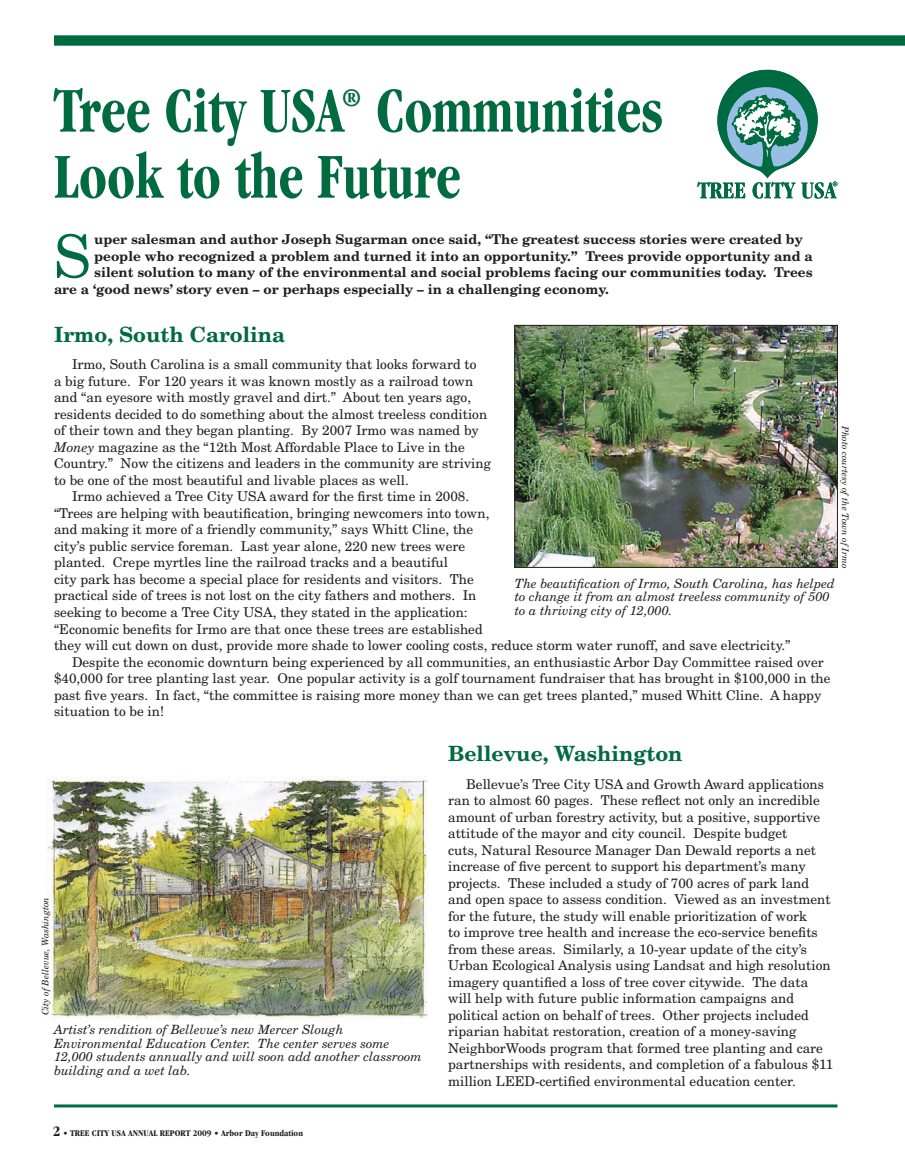
<style>
.page{position:relative;width:905px;height:1175px;background:#fff}
.page>*{position:absolute;margin:0;border:0;box-sizing:border-box;transform-origin:0 0}
.t1{font:700 condensed 66px/66px "Garamond";color:#006a41;scale:.85 1}
.t2{font:59.25px "New Century Schlbk";color:#006a41}
.t3{font:700 condensed 26.25px "Garamond";color:#006a41}
.t4{font:700 21px "New Century Schlbk";color:#006a41}
.t5{font:13.5px/16.5px "New Century Schlbk";color:#231f20}
.t6{font:700 13.5px "New Century Schlbk";color:#231f20}
.t7{font:italic 12.75px/13.5px "New Century Schlbk";color:#231f20}
.t8{font:italic 9px "New Century Schlbk";color:#231f20}
.t9{font:700 condensed 9px "Garamond";color:#231f20;scale:1.05 1}
.s1{font-style:italic}
.s2{font-size:15px}
</style>
<div class="page">
<svg style="left:54px;top:35px;width:850px;height:11px"></svg>
<svg style="left:697px;top:70px;width:140px;height:128px"></svg>
<hr style="left:54px;top:1104px;width:783px;height:3px;background:#006a41">
<img style="left:516px;top:327px;width:319px;height:239px">
<div style="left:514px;top:325px;width:323px;height:243px;border:1px solid #231f20"></div>
<img style="left:47px;top:776px;width:381px;height:244px">
<h1 class="t1" style="left:54px;top:77px;width:343px">Tree City USA</h1>
<h3 class="t3" style="left:341px;top:83px;width:22px">®</h3>
<h1 class="t1" style="left:54px;top:77px;width:718px;text-indent:322px">Communities<br>Look to the Future</h1>
<h2 class="t2" style="left:54px;top:220px;width:39px">S</h2>
<p class="t6" style="left:94px;top:231px;width:710px">uper salesman and author Joseph Sugarman once said, “The greatest success stories were created by</p>
<p class="t6" style="left:94px;top:247px;width:720px">people who recognized a problem and turned it into an opportunity.” Trees provide opportunity and a</p>
<p class="t6" style="left:94px;top:264px;width:719px">silent solution to many of the environmental and social problems facing our communities today. Trees</p>
<p class="t6" style="left:54px;top:280px;width:556px">are a ‘good news’ story even – or perhaps especially – in a challenging economy.</p>
<h3 class="t4" style="left:54px;top:321px;width:233px">Irmo, South Carolina</h3>
<p class="t5" style="left:72px;top:356px;width:406px">Irmo, South Carolina is a small community that looks forward to</p>
<p class="t5" style="left:54px;top:373px;width:421px">a big future. For 120 years it was known mostly as a railroad town</p>
<p class="t5" style="left:54px;top:389px;width:418px">and “an eyesore with mostly gravel and dirt.” About ten years ago,</p>
<p class="t5" style="left:54px;top:406px;width:435px">residents decided to do something about the almost treeless condition</p>
<p class="t5" style="left:54px;top:422px;width:426px">of their town and they began planting. By 2007 Irmo was named by</p>
<p class="t5" style="left:54px;top:439px;width:412px"><span class="s1">Money</span> magazine as the “12th Most Affordable Place to Live in the</p>
<p class="t5" style="left:54px;top:455px;width:438px">Country.” Now the citizens and leaders in the community are striving</p>
<p class="t5" style="left:54px;top:472px;width:356px">to be one of the most beautiful and livable places as well.</p>
<p class="t5" style="left:72px;top:488px;width:398px">Irmo achieved a Tree City USA award for the first time in 2008.</p>
<p class="t5" style="left:54px;top:505px;width:437px">“Trees are helping with beautification, bringing newcomers into town,</p>
<p class="t5" style="left:54px;top:521px;width:421px">and making it more of a friendly community,” says Whitt Cline, the</p>
<p class="t5" style="left:54px;top:538px;width:413px">city’s public service foreman. Last year alone, 220 new trees were</p>
<p class="t5" style="left:54px;top:554px;width:395px">planted. Crepe myrtles line the railroad tracks and a beautiful</p>
<p class="t5" style="left:54px;top:571px;width:421px">city park has become a special place for residents and visitors. The</p>
<p class="t5" style="left:54px;top:587px;width:424px">practical side of trees is not lost on the city fathers and mothers. In</p>
<p class="t5" style="left:54px;top:604px;width:415px">seeking to become a Tree City USA, they stated in the application:</p>
<p class="t5" style="left:54px;top:620px;width:430px">“Economic benefits for Irmo are that once these trees are established</p>
<p class="t5" style="left:54px;top:637px;width:738px">they will cut down on dust, provide more shade to lower cooling costs, reduce storm water runoff, and save electricity.”</p>
<p class="t5" style="left:72px;top:653px;width:753px">Despite the economic downturn being experienced by all communities, an enthusiastic Arbor Day Committee raised over</p>
<p class="t5" style="left:54px;top:670px;width:778px">$40,000 for tree planting last year. One popular activity is a golf tournament fundraiser that has brought in $100,000 in the</p>
<p class="t5" style="left:54px;top:686px;width:768px">past five years. In fact, “the committee is raising more money than we can get trees planted,” mused Whitt Cline. A happy</p>
<p class="t5" style="left:54px;top:703px;width:112px">situation to be in!</p>
<h3 class="t4" style="left:448px;top:740px;width:236px">Bellevue, Washington</h3>
<p class="t5" style="left:448px;top:775px;width:387px;text-indent:18px">Bellevue’s Tree City USA and Growth Award applications ran to almost 60 pages. These reflect not only an incredible amount of urban forestry activity, but a positive, supportive attitude of the mayor and city council. Despite budget<br>cuts, Natural Resource Manager Dan Dewald reports a net increase of five percent to support his department’s many projects. These included a study of 700 acres of park land and open space to assess condition. Viewed as an investment for the future, the study will enable prioritization of work<br>to improve tree health and increase the eco-service benefits from these areas. Similarly, a 10-year update of the city’s Urban Ecological Analysis using Landsat and high resolution imagery quantified a loss of tree cover citywide. The data will help with future public information campaigns and political action on behalf of trees. Other projects included riparian habitat restoration, creation of a money-saving NeighborWoods program that formed tree planting and care partnerships with residents, and completion of a fabulous $11 million LEED-certified environmental education center.</p>
<p class="t8" style="left:850px;top:425px;width:144px;rotate:90deg">Photo courtesy of the Town of Irmo</p>
<p class="t7" style="left:514px;top:576px;width:321px">The beautification of Irmo, South Carolina, has helped to change it from an almost treeless community of 500 to a thriving city of 12,000.</p>
<p class="t8" style="left:40px;top:1015px;width:120px;rotate:-90deg">City of Bellevue, Washington</p>
<p class="t7" style="left:54px;top:1023px;width:369px">Artist’s rendition of Bellevue’s new Mercer Slough Environmental Education Center. The center serves some 12,000 students annually and will soon add another classroom building and a wet lab.</p>
<p class="t9" style="left:53px;top:1128px;width:240px"><span class="s2">2</span> • TREE CITY USA ANNUAL REPORT 2009 • Arbor Day Foundation</p>
</div>
